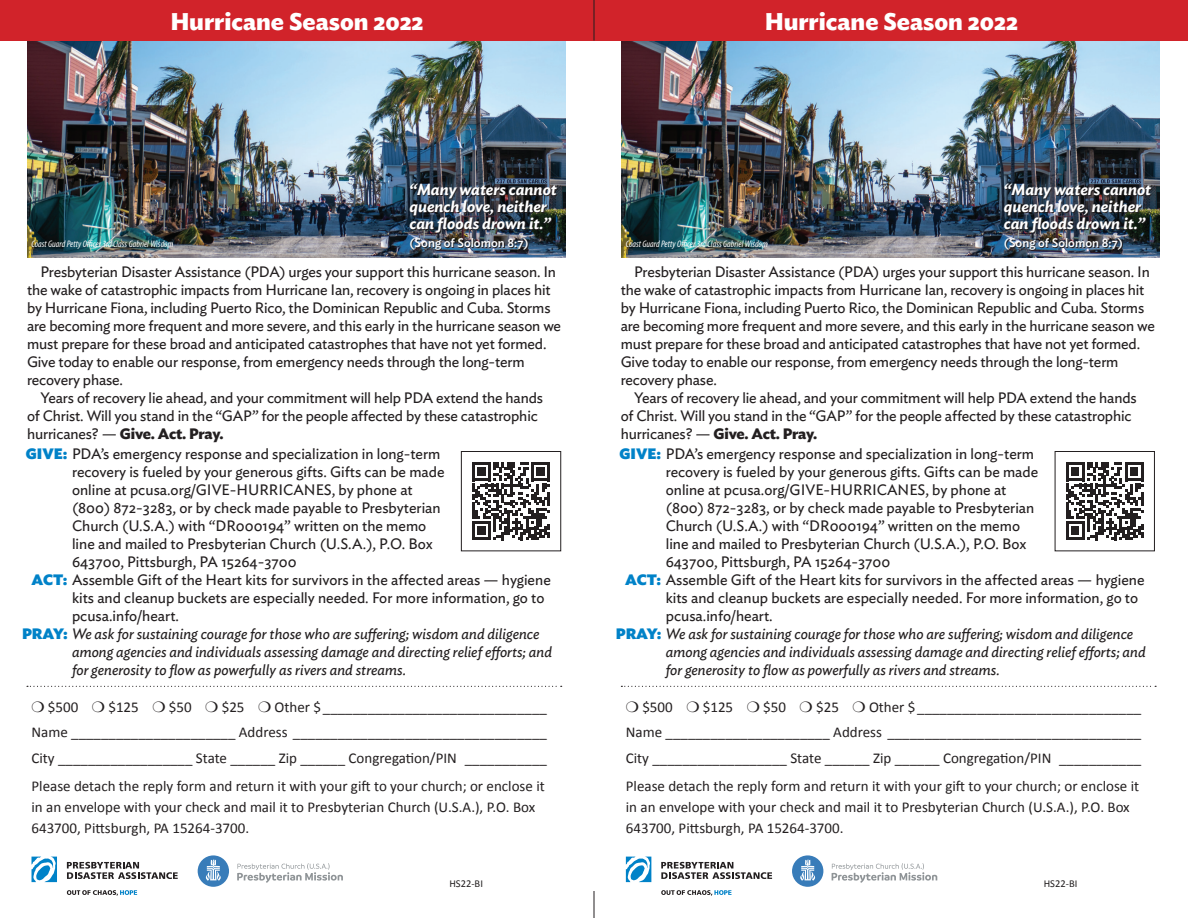
<style>
.page{position:relative;width:1188px;height:918px;background:#fff}
.page>*{position:absolute;margin:0;border:0;box-sizing:border-box;transform-origin:0 0}
.t1{font:700 24px "Ideal Sans";color:#fff}
.t2{font:italic 600 15.9px/17.2px "Ideal Sans";color:#fff}
.t3{font:15px/18px "Ideal Sans";letter-spacing:-.01em;color:#231f20}
.t4{font:15px/25.5px "Calibri";color:#231f20;text-align:justify}
.t5{font:italic 15px "Ideal Sans";color:#231f20}
.t6{font:500 12.3px "Ideal Sans";color:#fff}
.t7{font:10.5px "Calibri";color:#231f20}
.t8{font:italic condensed 9.45px "Myriad Pro";color:#fff}
.s1{font-weight:700}
.s2{font-weight:900;color:#0082c8}
.s3{font-weight:900;font-style:normal;color:#0082c8}
</style>
<div class="page">
<img style="left:27px;top:40px;width:538px;height:217px">
<img style="left:621px;top:40px;width:539px;height:217px">
<svg style="left:67px;top:862px;width:111px;height:17px"></svg>
<svg style="left:32px;top:857px;width:25px;height:25px"></svg>
<svg style="left:67px;top:890px;width:70px;height:6px"></svg>
<svg style="left:661px;top:862px;width:111px;height:17px"></svg>
<svg style="left:626px;top:857px;width:25px;height:25px"></svg>
<svg style="left:661px;top:890px;width:71px;height:6px"></svg>
<svg style="left:237px;top:863px;width:106px;height:20px"></svg>
<div style="left:198px;top:855px;width:31px;height:32px;background:#387cb9;border-radius:50%"></div>
<svg style="left:206px;top:860px;width:15px;height:20px"></svg>
<svg style="left:832px;top:863px;width:105px;height:20px"></svg>
<div style="left:792px;top:855px;width:31px;height:32px;background:#387cb9;border-radius:50%"></div>
<svg style="left:800px;top:860px;width:15px;height:20px"></svg>
<div style="left:0;top:0;width:594px;height:40px;background:#d1232a"></div>
<div style="left:594px;top:0;width:594px;height:40px;background:#d1232a"></div>
<svg style="left:27px;top:686px;width:535px;height:1px"></svg>
<svg style="left:621px;top:686px;width:535px;height:1px"></svg>
<hr style="left:594px;top:0;width:1px;height:40px;background:#231f20">
<svg style="left:594px;top:891px;width:1px;height:27px"></svg>
<svg style="left:472px;top:462px;width:78px;height:78px"></svg>
<div style="left:461px;top:451px;width:100px;height:100px;border:1px solid #231f20"></div>
<svg style="left:1066px;top:462px;width:78px;height:78px"></svg>
<div style="left:1055px;top:451px;width:100px;height:100px;border:1px solid #231f20"></div>
<h1 class="t1" style="left:170px;top:2px;width:255px">Hurricane Season 2022</h1>
<h1 class="t1" style="left:765px;top:2px;width:255px">Hurricane Season 2022</h1>
<p class="t2" style="left:410px;top:179px;width:149px">“Many waters cannot quench love, neither can floods drown it.”</p>
<p class="t6" style="left:410px;top:233px;width:121px">(Song of Solomon 8:7)</p>
<p class="t2" style="left:1004px;top:179px;width:149px">“Many waters cannot quench love, neither can floods drown it.”</p>
<p class="t8" style="left:32px;top:238px;width:143px">Coast Guard Petty Officer 3rd Class Gabriel Wisdom</p>
<p class="t8" style="left:626px;top:238px;width:143px">Coast Guard Petty Officer 3rd Class Gabriel Wisdom</p>
<p class="t6" style="left:1004px;top:233px;width:121px">(Song of Solomon 8:7)</p>
<p class="t3" style="left:27px;top:262px;width:536px;text-indent:14px">Presbyterian Disaster Assistance (PDA) urges your support this hurricane season. In the wake of catastrophic impacts from Hurricane Ian, recovery is ongoing in places hit by Hurricane Fiona, including Puerto Rico, the Dominican Republic and Cuba. Storms are becoming more frequent and more severe, and this early in the hurricane season we must prepare for these broad and anticipated catastrophes that have not yet formed.<br>Give today to enable our response, from emergency needs through the long-term recovery phase.</p>
<p class="t3" style="left:27px;top:388px;width:518px;text-indent:14px">Years of recovery lie ahead, and your commitment will help PDA extend the hands of Christ. Will you stand in the “GAP” for the people affected by these catastrophic hurricanes? — <span class="s1">Give. Act. Pray.</span></p>
<p class="t3" style="left:26px;top:444px;width:416px"><span class="s2">GIVE:</span> PDA’s emergency response and specialization in long-term</p>
<p class="t3" style="left:72px;top:462px;width:374px">recovery is fueled by your generous gifts. Gifts can be made</p>
<p class="t3" style="left:72px;top:480px;width:342px">online at pcusa.org/GIVE-HURRICANES, by phone at</p>
<p class="t3" style="left:72px;top:498px;width:370px">(800) 872-3283, or by check made payable to Presbyterian</p>
<p class="t3" style="left:72px;top:516px;width:356px">Church (U.S.A.) with “DR000194” written on the memo</p>
<p class="t3" style="left:72px;top:534px;width:362px">line and mailed to Presbyterian Church (U.S.A.), P.O. Box</p>
<p class="t3" style="left:72px;top:552px;width:226px">643700, Pittsburgh, PA 15264-3700</p>
<p class="t3" style="left:32px;top:570px;width:521px"><span class="s2">ACT:</span> Assemble Gift of the Heart kits for survivors in the affected areas — hygiene</p>
<p class="t3" style="left:72px;top:588px;width:474px">kits and cleanup buckets are especially needed. For more information, go to</p>
<p class="t3" style="left:72px;top:606px;width:109px">pcusa.info/heart.</p>
<p class="t5" style="left:22px;top:622px;width:519px"><span class="s3">PRAY:</span> We ask for sustaining courage for those who are suffering; wisdom and diligence</p>
<p class="t5" style="left:72px;top:640px;width:482px">among agencies and individuals assessing damage and directing relief efforts; and</p>
<p class="t5" style="left:72px;top:658px;width:336px">for generosity to flow as powerfully as rivers and streams.</p>
<p class="t4" style="left:32px;top:693px;width:517px">❍ $500 ❍ $125 ❍ $50 ❍ $25 ❍ Other $______________________________ Name ______________________ Address __________________________________ City __________________ State ______ Zip ______ Congregation/PIN ___________</p>
<p class="t4" style="left:32px;top:774px;width:515px;line-height:21px;text-align:left">Please detach the reply form and return it with your gift to your church; or enclose it in an envelope with your check and mail it to Presbyterian Church (U.S.A.), P.O. Box<br>643700, Pittsburgh, PA 15264-3700.</p>
<p class="t3" style="left:621px;top:262px;width:536px;text-indent:14px">Presbyterian Disaster Assistance (PDA) urges your support this hurricane season. In the wake of catastrophic impacts from Hurricane Ian, recovery is ongoing in places hit by Hurricane Fiona, including Puerto Rico, the Dominican Republic and Cuba. Storms are becoming more frequent and more severe, and this early in the hurricane season we must prepare for these broad and anticipated catastrophes that have not yet formed.<br>Give today to enable our response, from emergency needs through the long-term recovery phase.</p>
<p class="t3" style="left:621px;top:388px;width:518px;text-indent:14px">Years of recovery lie ahead, and your commitment will help PDA extend the hands of Christ. Will you stand in the “GAP” for the people affected by these catastrophic hurricanes? — <span class="s1">Give. Act. Pray.</span></p>
<p class="t3" style="left:619px;top:444px;width:416px"><span class="s2">GIVE:</span> PDA’s emergency response and specialization in long-term</p>
<p class="t3" style="left:666px;top:462px;width:374px">recovery is fueled by your generous gifts. Gifts can be made</p>
<p class="t3" style="left:666px;top:480px;width:342px">online at pcusa.org/GIVE-HURRICANES, by phone at</p>
<p class="t3" style="left:666px;top:498px;width:370px">(800) 872-3283, or by check made payable to Presbyterian</p>
<p class="t3" style="left:666px;top:516px;width:356px">Church (U.S.A.) with “DR000194” written on the memo</p>
<p class="t3" style="left:666px;top:534px;width:362px">line and mailed to Presbyterian Church (U.S.A.), P.O. Box</p>
<p class="t3" style="left:666px;top:552px;width:226px">643700, Pittsburgh, PA 15264-3700</p>
<p class="t3" style="left:625px;top:570px;width:521px"><span class="s2">ACT:</span> Assemble Gift of the Heart kits for survivors in the affected areas — hygiene</p>
<p class="t3" style="left:666px;top:588px;width:474px">kits and cleanup buckets are especially needed. For more information, go to</p>
<p class="t3" style="left:666px;top:606px;width:109px">pcusa.info/heart.</p>
<p class="t5" style="left:616px;top:622px;width:519px"><span class="s3">PRAY:</span> We ask for sustaining courage for those who are suffering; wisdom and diligence</p>
<p class="t5" style="left:666px;top:640px;width:482px">among agencies and individuals assessing damage and directing relief efforts; and</p>
<p class="t5" style="left:666px;top:658px;width:336px">for generosity to flow as powerfully as rivers and streams.</p>
<p class="t4" style="left:626px;top:693px;width:517px">❍ $500 ❍ $125 ❍ $50 ❍ $25 ❍ Other $______________________________ Name ______________________ Address __________________________________ City __________________ State ______ Zip ______ Congregation/PIN ___________</p>
<p class="t4" style="left:626px;top:774px;width:515px;line-height:21px;text-align:left">Please detach the reply form and return it with your gift to your church; or enclose it in an envelope with your check and mail it to Presbyterian Church (U.S.A.), P.O. Box<br>643700, Pittsburgh, PA 15264-3700.</p>
<p class="t7" style="left:449px;top:877px;width:35px">HS22-BI</p>
<p class="t7" style="left:1044px;top:877px;width:35px">HS22-BI</p>
</div>
